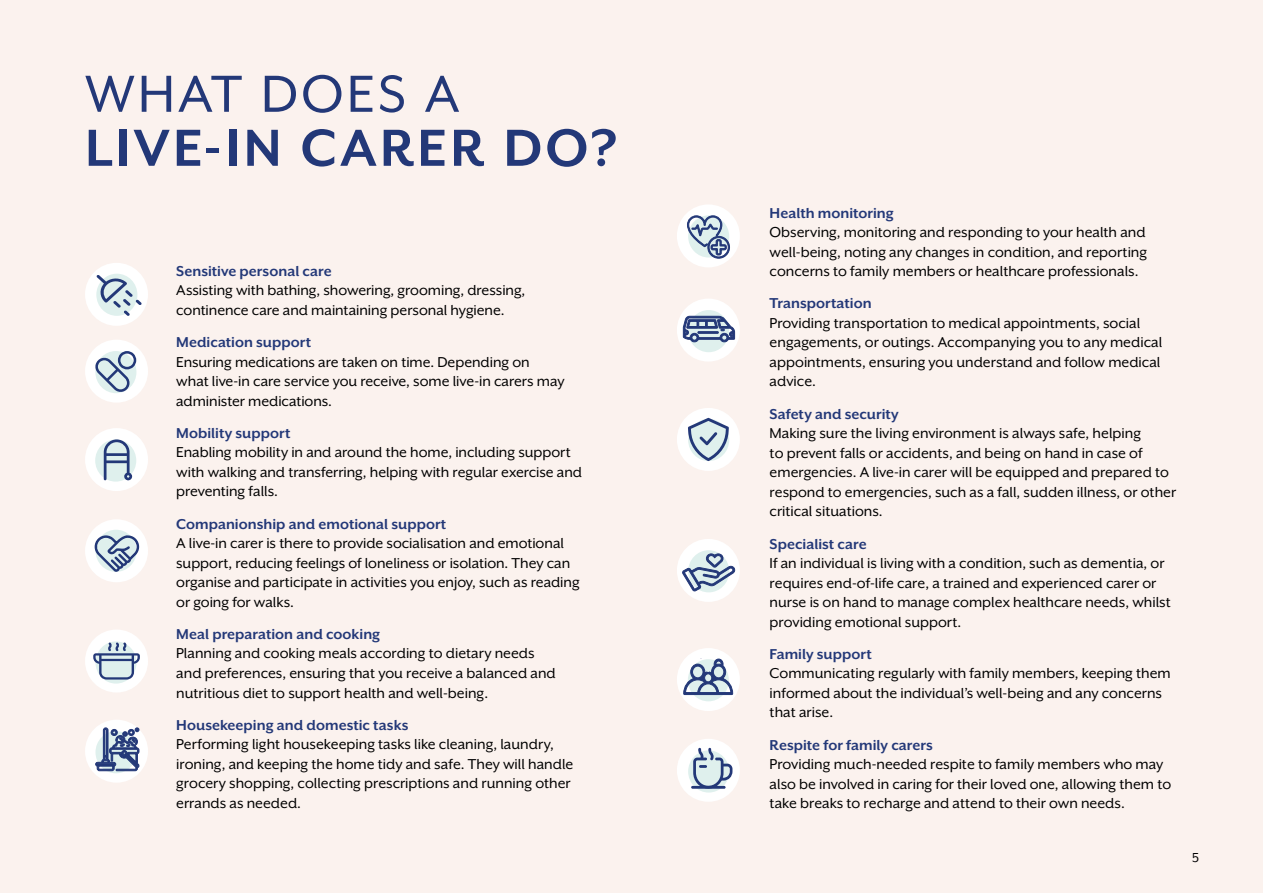
<style>
.page{position:relative;width:1263px;height:893px;background:#fbf2ee}
.page>*{position:absolute;margin:0;border:0;box-sizing:border-box;transform-origin:0 0}
.t1{font:700 60px "Mr Eaves XL San OT";letter-spacing:.055em;color:#233878}
.t2{font:60px "Mr Eaves XL San OT";letter-spacing:.055em;color:#233878}
.t3{font:16.5px/19.5px "Mr Eaves XL San OT";color:#000}
.t4{font:700 16.5px "Mr Eaves XL San OT";color:#233878}
.t5{font:15px "Mr Eaves XL San OT";color:#000}
</style>
<div class="page">
<div style="left:85px;top:263px;width:63px;height:63px;background:#fff;border-radius:50%"></div>
<div style="left:96px;top:274px;width:41px;height:42px;background:#dff0ed;border-radius:50%"></div>
<svg style="left:96px;top:275px;width:46px;height:41px"></svg>
<div style="left:85px;top:340px;width:63px;height:63px;background:#fff;border-radius:50%"></div>
<div style="left:95px;top:351px;width:41px;height:42px;background:#dff0ed;border-radius:50%"></div>
<svg style="left:95px;top:351px;width:41px;height:41px"></svg>
<div style="left:85px;top:428px;width:63px;height:63px;background:#fff;border-radius:50%"></div>
<div style="left:95px;top:439px;width:41px;height:43px;background:#dff0ed;border-radius:50%"></div>
<svg style="left:104px;top:439px;width:28px;height:41px"></svg>
<div style="left:85px;top:519px;width:63px;height:63px;background:#fff;border-radius:50%"></div>
<div style="left:95px;top:530px;width:42px;height:42px;background:#dff0ed;border-radius:50%"></div>
<svg style="left:94px;top:535px;width:46px;height:37px"></svg>
<div style="left:85px;top:629px;width:63px;height:63px;background:#fff;border-radius:50%"></div>
<div style="left:95px;top:641px;width:42px;height:43px;background:#dff0ed;border-radius:50%"></div>
<svg style="left:93px;top:642px;width:47px;height:38px"></svg>
<div style="left:85px;top:720px;width:63px;height:63px;background:#fff;border-radius:50%"></div>
<svg style="left:95px;top:731px;width:42px;height:42px"></svg>
<svg style="left:95px;top:728px;width:45px;height:43px"></svg>
<div style="left:677px;top:204px;width:63px;height:63px;background:#fff;border-radius:50%"></div>
<svg style="left:687px;top:215px;width:43px;height:44px"></svg>
<div style="left:677px;top:299px;width:63px;height:63px;background:#fff;border-radius:50%"></div>
<div style="left:688px;top:310px;width:41px;height:42px;background:#dff0ed;border-radius:50%"></div>
<svg style="left:683px;top:316px;width:52px;height:26px"></svg>
<div style="left:698px;top:331px;width:20px;height:2px;border:1px solid #233878"></div>
<div style="left:677px;top:408px;width:63px;height:63px;background:#fff;border-radius:50%"></div>
<svg style="left:688px;top:418px;width:41px;height:43px"></svg>
<div style="left:677px;top:539px;width:63px;height:63px;background:#fff;border-radius:50%"></div>
<div style="left:688px;top:550px;width:41px;height:42px;background:#dff0ed;border-radius:50%"></div>
<svg style="left:682px;top:553px;width:53px;height:39px"></svg>
<div style="left:677px;top:648px;width:63px;height:63px;background:#fff;border-radius:50%"></div>
<svg style="left:683px;top:658px;width:50px;height:44px"></svg>
<div style="left:677px;top:739px;width:63px;height:63px;background:#fff;border-radius:50%"></div>
<div style="left:688px;top:750px;width:41px;height:42px;background:#dff0ed;border-radius:50%"></div>
<hr style="left:691px;top:786px;width:35px;height:3px;background:#233878">
<svg style="left:693px;top:748px;width:39px;height:41px"></svg>
<h1 class="t2" style="left:85px;top:61px;width:376px">WHAT DOES A</h1>
<h1 class="t1" style="left:85px;top:114px;width:533px">LIVE-IN CARER DO?</h1>
<p class="t4" style="left:176px;top:262px;width:157px">Sensitive personal care</p>
<p class="t3" style="left:176px;top:281px;width:351px">Assisting with bathing, showering, grooming, dressing, continence care and maintaining personal hygiene.</p>
<p class="t4" style="left:176px;top:333px;width:136px">Medication support</p>
<p class="t3" style="left:176px;top:352px;width:390px">Ensuring medications are taken on time. Depending on what live-in care service you receive, some live-in carers may administer medications.</p>
<p class="t4" style="left:176px;top:424px;width:116px">Mobility support</p>
<p class="t3" style="left:176px;top:443px;width:407px">Enabling mobility in and around the home, including support with walking and transferring, helping with regular exercise and preventing falls.</p>
<p class="t4" style="left:176px;top:514px;width:272px">Companionship and emotional support</p>
<p class="t3" style="left:176px;top:534px;width:405px">A live-in carer is there to provide socialisation and emotional support, reducing feelings of loneliness or isolation. They can organise and participate in activities you enjoy, such as reading or going for walks.</p>
<p class="t4" style="left:176px;top:625px;width:206px">Meal preparation and cooking</p>
<p class="t3" style="left:176px;top:644px;width:381px">Planning and cooking meals according to dietary needs and preferences, ensuring that you receive a balanced and nutritious diet to support health and well-being.</p>
<p class="t4" style="left:176px;top:716px;width:234px">Housekeeping and domestic tasks</p>
<p class="t3" style="left:176px;top:735px;width:399px">Performing light housekeeping tasks like cleaning, laundry, ironing, and keeping the home tidy and safe. They will handle grocery shopping, collecting prescriptions and running other errands as needed.</p>
<p class="t4" style="left:770px;top:203px;width:126px">Health monitoring</p>
<p class="t3" style="left:770px;top:223px;width:379px;text-align:justify">Observing, monitoring and responding to your health and well-being, noting any changes in condition, and reporting concerns to family members or healthcare professionals.</p>
<p class="t4" style="left:770px;top:294px;width:103px">Transportation</p>
<p class="t3" style="left:770px;top:313px;width:394px">Providing transportation to medical appointments, social engagements, or outings. Accompanying you to any medical appointments, ensuring you understand and follow medical advice.</p>
<p class="t4" style="left:770px;top:405px;width:131px">Safety and security</p>
<p class="t3" style="left:770px;top:424px;width:408px">Making sure the living environment is always safe, helping<br>to prevent falls or accidents, and being on hand in case of emergencies. A live-in carer will be equipped and prepared to respond to emergencies, such as a fall, sudden illness, or other critical situations.</p>
<p class="t4" style="left:770px;top:534px;width:99px">Specialist care</p>
<p class="t3" style="left:770px;top:553px;width:403px">If an individual is living with a condition, such as dementia, or requires end-of-life care, a trained and experienced carer or nurse is on hand to manage complex healthcare needs, whilst providing emotional support.</p>
<p class="t4" style="left:770px;top:645px;width:104px">Family support</p>
<p class="t3" style="left:770px;top:664px;width:403px">Communicating regularly with family members, keeping them informed about the individual’s well-being and any concerns that arise.</p>
<p class="t4" style="left:770px;top:735px;width:165px">Respite for family carers</p>
<p class="t3" style="left:770px;top:754px;width:403px">Providing much-needed respite to family members who may also be involved in caring for their loved one, allowing them to take breaks to recharge and attend to their own needs.</p>
<p class="t5" style="left:1192px;top:850px;width:8px">5</p>
</div>
